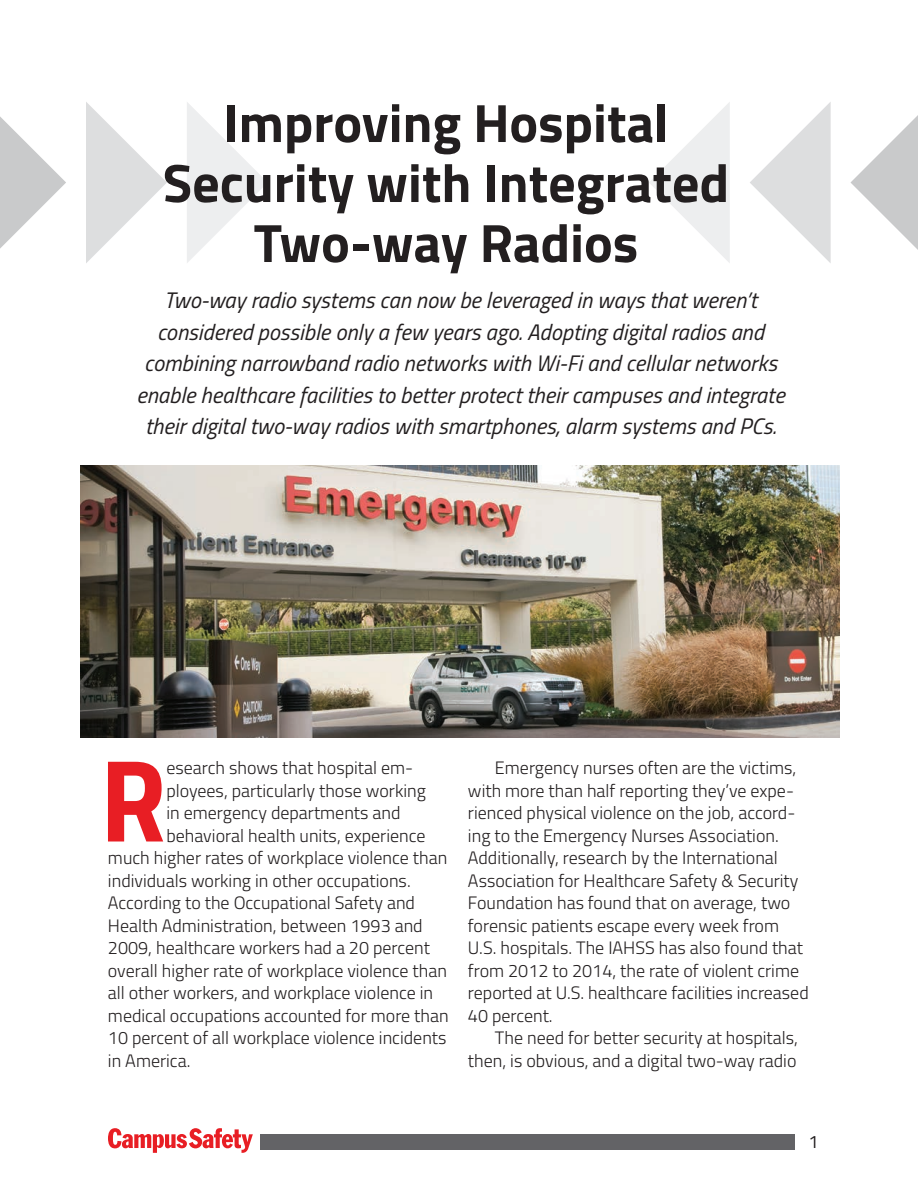
<style>
.page{position:relative;width:918px;height:1188px;background:#fff}
.page>*{position:absolute;margin:0;border:0;box-sizing:border-box;transform-origin:0 0}
.t1{font:117.3px "Titillium Bold Upright";color:#e81e24}
.t2{font:700 54px/60px "Titillium";color:#231f20;text-align:center}
.t3{font:italic 22.5px/31.5px "Titillium";color:#231f20;text-align:center}
.t4{font:300 18px/22.5px "Titillium";color:#231f20}
.t5{font:18px "Titillium";color:#231f20}
</style>
<div class="page">
<div style="left:260px;top:1134px;width:534px;height:16px;background:#636366"></div>
<svg style="left:108px;top:1128px;width:145px;height:25px"></svg>
<svg style="left:86px;top:102px;width:81px;height:161px"></svg>
<svg style="left:750px;top:102px;width:81px;height:161px"></svg>
<svg style="left:187px;top:102px;width:81px;height:161px"></svg>
<svg style="left:649px;top:102px;width:81px;height:161px"></svg>
<svg style="left:0;top:116px;width:66px;height:133px"></svg>
<svg style="left:850px;top:115px;width:68px;height:135px"></svg>
<img style="left:81px;top:466px;width:759px;height:271px">
<h2 class="t2" style="left:163px;top:90px;width:568px">Improving Hospital<br>Security with Integrated<br>Two-way Radios</h2>
<p class="t3" style="left:136px;top:283px;width:650px">Two-way radio systems can now be leveraged in ways that weren’t considered possible only a few years ago. Adopting digital radios and combining narrowband radio networks with Wi-Fi and cellular networks enable healthcare facilities to better protect their campuses and integrate their digital two-way radios with smartphones, alarm systems and PCs.</p>
<h1 class="t1" style="left:100px;top:709px;width:67px">R</h1>
<p class="t4" style="left:166px;top:756px;width:248px">esearch shows that hospital em-</p>
<p class="t4" style="left:166px;top:778px;width:261px">ployees, particularly those working</p>
<p class="t4" style="left:166px;top:801px;width:236px">in emergency departments and</p>
<p class="t4" style="left:166px;top:823px;width:261px">behavioral health units, experience</p>
<p class="t4" style="left:108px;top:846px;width:341px">much higher rates of workplace violence than</p>
<p class="t4" style="left:108px;top:868px;width:304px">individuals working in other occupations.</p>
<p class="t4" style="left:108px;top:891px;width:309px">According to the Occupational Safety and</p>
<p class="t4" style="left:108px;top:913px;width:316px">Health Administration, between 1993 and</p>
<p class="t4" style="left:108px;top:936px;width:323px">2009, healthcare workers had a 20 percent</p>
<p class="t4" style="left:108px;top:958px;width:340px">overall higher rate of workplace violence than</p>
<p class="t4" style="left:108px;top:981px;width:327px">all other workers, and workplace violence in</p>
<p class="t4" style="left:108px;top:1003px;width:342px">medical occupations accounted for more than</p>
<p class="t4" style="left:108px;top:1026px;width:340px">10 percent of all workplace violence incidents</p>
<p class="t4" style="left:108px;top:1048px;width:84px">in America.</p>
<p class="t4" style="left:468px;top:756px;width:342px;text-indent:27px">Emergency nurses often are the victims, with more than half reporting they’ve expe&shy;rienced physical violence on the job, accord&shy;ing to the Emergency Nurses Association.<br>Additionally, research by the International Association for Healthcare Safety &amp; Security Foundation has found that on average, two forensic patients escape every week from U.S. hospitals. The IAHSS has also found that from 2012 to 2014, the rate of violent crime reported at U.S. healthcare facilities increased 40 percent.</p>
<p class="t4" style="left:468px;top:1026px;width:331px;text-align:right">The need for better security at hospitals, then, is obvious, and a digital two-way radio</p>
<p class="t5" style="left:809px;top:1128px;width:12px">1</p>
</div>
